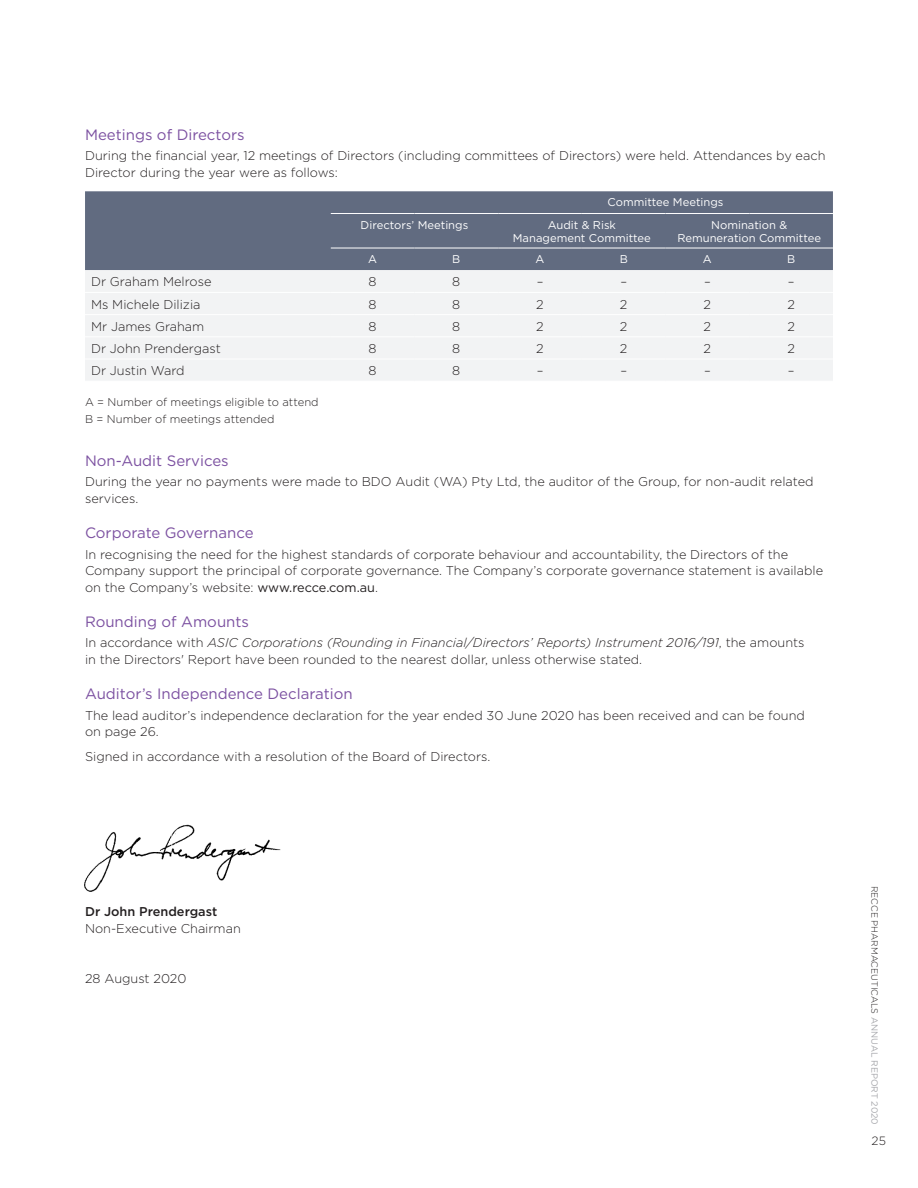
<style>
.page{position:relative;width:918px;height:1188px;background:#fff}
.page>*{position:absolute;margin:0;border:0;box-sizing:border-box;transform-origin:0 0}
.Remuneration_Headi{font:15px "Gotham";color:#7c51a1}
.FIn_Copy{font:300 12.75px/16.5px "Gotham";color:#231f20}
.t1{font:500 12.75px "Gotham";color:#231f20}
.t2{font:300 12px "Gotham";color:#231f20}
.FIn_Copy-2{font:11.25px/13.5px "Gotham";color:#fff;text-align:center}
.FIn_Copy-3{font:300 11.25px "Gotham";color:#231f20}
.t3{font:300 9px "Gotham";color:#231f20}
.s1{font-weight:400}
.s2{font-style:italic}
.s3{font-weight:400;color:#a8a9ad}
</style>
<div class="page">
<div style="left:85px;top:191px;width:748px;height:79px;background:#616b80"></div>
<div style="left:85px;top:270px;width:748px;height:111px;background:#f2f3f4"></div>
<hr style="left:331px;top:292px;width:83px;height:1px;background:#fff">
<hr style="left:414px;top:292px;width:84px;height:1px;background:#fff">
<hr style="left:498px;top:292px;width:84px;height:1px;background:#fff">
<hr style="left:582px;top:292px;width:84px;height:1px;background:#fff">
<hr style="left:666px;top:292px;width:83px;height:1px;background:#fff">
<hr style="left:749px;top:292px;width:84px;height:1px;background:#fff">
<hr style="left:331px;top:314px;width:83px;height:1px;background:#fff">
<hr style="left:414px;top:314px;width:84px;height:1px;background:#fff">
<hr style="left:498px;top:314px;width:84px;height:1px;background:#fff">
<hr style="left:582px;top:314px;width:84px;height:1px;background:#fff">
<hr style="left:666px;top:314px;width:83px;height:1px;background:#fff">
<hr style="left:749px;top:314px;width:84px;height:1px;background:#fff">
<hr style="left:331px;top:336px;width:83px;height:1px;background:#fff">
<hr style="left:414px;top:336px;width:84px;height:1px;background:#fff">
<hr style="left:498px;top:336px;width:84px;height:1px;background:#fff">
<hr style="left:582px;top:336px;width:84px;height:1px;background:#fff">
<hr style="left:666px;top:336px;width:83px;height:1px;background:#fff">
<hr style="left:749px;top:336px;width:84px;height:1px;background:#fff">
<hr style="left:331px;top:359px;width:83px;height:1px;background:#fff">
<hr style="left:414px;top:359px;width:84px;height:1px;background:#fff">
<hr style="left:498px;top:359px;width:84px;height:1px;background:#fff">
<hr style="left:582px;top:359px;width:84px;height:1px;background:#fff">
<hr style="left:666px;top:359px;width:83px;height:1px;background:#fff">
<hr style="left:749px;top:359px;width:84px;height:1px;background:#fff">
<hr style="left:331px;top:213px;width:83px;height:1px;background:#fff">
<hr style="left:414px;top:213px;width:84px;height:1px;background:#fff">
<hr style="left:498px;top:213px;width:84px;height:1px;background:#fff">
<hr style="left:582px;top:213px;width:84px;height:1px;background:#fff">
<hr style="left:666px;top:213px;width:83px;height:1px;background:#fff">
<hr style="left:749px;top:213px;width:84px;height:1px;background:#fff">
<hr style="left:331px;top:248px;width:83px;height:1px;background:#fff">
<hr style="left:414px;top:248px;width:84px;height:1px;background:#fff">
<hr style="left:498px;top:248px;width:84px;height:1px;background:#fff">
<hr style="left:582px;top:248px;width:84px;height:1px;background:#fff">
<hr style="left:666px;top:248px;width:83px;height:1px;background:#fff">
<hr style="left:749px;top:248px;width:84px;height:1px;background:#fff">
<hr style="left:85px;top:292px;width:246px;height:1px;background:#fff">
<hr style="left:85px;top:314px;width:246px;height:1px;background:#fff">
<hr style="left:85px;top:336px;width:246px;height:1px;background:#fff">
<hr style="left:85px;top:359px;width:246px;height:1px;background:#fff">
<img style="left:84px;top:824px;width:197px;height:68px">
<p class="Remuneration_Headi" style="left:85px;top:125px;width:161px">Meetings of Directors</p>
<p class="FIn_Copy" style="left:85px;top:147px;width:742px">During the financial year, 12 meetings of Directors (including committees of Directors) were held. Attendances by each<br>Director during the year were as follows:</p>
<p class="FIn_Copy-2" style="left:608px;top:195px;width:118px">Committee Meetings</p>
<p class="FIn_Copy-2" style="left:361px;top:218px;width:109px">Directors’ Meetings</p>
<p class="FIn_Copy-2" style="left:513px;top:218px;width:140px">Audit &amp; Risk<br>Management Committee</p>
<p class="FIn_Copy-2" style="left:677px;top:218px;width:145px">Nomination &amp;<br>Remuneration Committee</p>
<p class="FIn_Copy-2" style="left:368px;top:252px;width:10px">A</p>
<p class="FIn_Copy-2" style="left:452px;top:252px;width:10px">B</p>
<p class="FIn_Copy-2" style="left:536px;top:252px;width:10px">A</p>
<p class="FIn_Copy-2" style="left:620px;top:252px;width:10px">B</p>
<p class="FIn_Copy-2" style="left:703px;top:252px;width:10px">A</p>
<p class="FIn_Copy-2" style="left:787px;top:252px;width:10px">B</p>
<p class="FIn_Copy" style="left:91px;top:273px;width:122px">Dr Graham Melrose</p>
<p class="FIn_Copy" style="left:369px;top:273px;width:10px">8</p>
<p class="FIn_Copy" style="left:452px;top:273px;width:10px">8</p>
<p class="FIn_Copy" style="left:537px;top:273px;width:8px">–</p>
<p class="FIn_Copy" style="left:620px;top:273px;width:8px">–</p>
<p class="FIn_Copy" style="left:704px;top:273px;width:8px">–</p>
<p class="FIn_Copy" style="left:788px;top:273px;width:8px">–</p>
<p class="FIn_Copy" style="left:91px;top:296px;width:111px">Ms Michele Dilizia</p>
<p class="FIn_Copy" style="left:369px;top:296px;width:10px">8</p>
<p class="FIn_Copy" style="left:452px;top:296px;width:10px">8</p>
<p class="FIn_Copy" style="left:536px;top:296px;width:9px">2</p>
<p class="FIn_Copy" style="left:620px;top:296px;width:9px">2</p>
<p class="FIn_Copy" style="left:704px;top:296px;width:9px">2</p>
<p class="FIn_Copy" style="left:787px;top:296px;width:9px">2</p>
<p class="FIn_Copy" style="left:91px;top:318px;width:115px">Mr James Graham</p>
<p class="FIn_Copy" style="left:369px;top:318px;width:10px">8</p>
<p class="FIn_Copy" style="left:452px;top:318px;width:10px">8</p>
<p class="FIn_Copy" style="left:536px;top:318px;width:9px">2</p>
<p class="FIn_Copy" style="left:620px;top:318px;width:9px">2</p>
<p class="FIn_Copy" style="left:704px;top:318px;width:9px">2</p>
<p class="FIn_Copy" style="left:787px;top:318px;width:9px">2</p>
<p class="FIn_Copy" style="left:91px;top:340px;width:131px">Dr John Prendergast</p>
<p class="FIn_Copy" style="left:369px;top:340px;width:10px">8</p>
<p class="FIn_Copy" style="left:452px;top:340px;width:10px">8</p>
<p class="FIn_Copy" style="left:536px;top:340px;width:9px">2</p>
<p class="FIn_Copy" style="left:620px;top:340px;width:9px">2</p>
<p class="FIn_Copy" style="left:704px;top:340px;width:9px">2</p>
<p class="FIn_Copy" style="left:787px;top:340px;width:9px">2</p>
<p class="FIn_Copy" style="left:91px;top:362px;width:95px">Dr Justin Ward</p>
<p class="FIn_Copy" style="left:369px;top:362px;width:10px">8</p>
<p class="FIn_Copy" style="left:452px;top:362px;width:10px">8</p>
<p class="FIn_Copy" style="left:537px;top:362px;width:8px">–</p>
<p class="FIn_Copy" style="left:620px;top:362px;width:8px">–</p>
<p class="FIn_Copy" style="left:704px;top:362px;width:8px">–</p>
<p class="FIn_Copy" style="left:788px;top:362px;width:8px">–</p>
<p class="FIn_Copy-3" style="left:85px;top:395px;width:235px">A = Number of meetings eligible to attend</p>
<p class="FIn_Copy-3" style="left:85px;top:412px;width:191px">B = Number of meetings attended</p>
<p class="Remuneration_Headi" style="left:85px;top:451px;width:145px">Non-Audit Services</p>
<p class="FIn_Copy" style="left:85px;top:473px;width:730px">During the year no payments were made to BDO Audit (WA) Pty Ltd, the auditor of the Group, for non-audit related services.</p>
<p class="Remuneration_Headi" style="left:85px;top:523px;width:170px">Corporate Governance</p>
<p class="FIn_Copy" style="left:85px;top:546px;width:740px">In recognising the need for the highest standards of corporate behaviour and accountability, the Directors of the<br>Company support the principal of corporate governance. The Company’s corporate governance statement is available on the Company’s website: <span class="s1">www.recce.com.au</span>.</p>
<p class="Remuneration_Headi" style="left:85px;top:612px;width:165px">Rounding of Amounts</p>
<p class="FIn_Copy" style="left:85px;top:634px;width:721px">In accordance with <span class="s2">ASIC Corporations (Rounding in Financial/Directors’ Reports) Instrument 2016/191</span>, the amounts in the Directors' Report have been rounded to the nearest dollar, unless otherwise stated.</p>
<p class="Remuneration_Headi" style="left:85px;top:684px;width:269px">Auditor’s Independence Declaration</p>
<p class="FIn_Copy" style="left:85px;top:707px;width:721px">The lead auditor’s independence declaration for the year ended 30 June 2020 has been received and can be found on page 26.</p>
<p class="FIn_Copy" style="left:85px;top:748px;width:407px">Signed in accordance with a resolution of the Board of Directors.</p>
<p class="t1" style="left:85px;top:903px;width:134px">Dr John Prendergast</p>
<p class="FIn_Copy" style="left:85px;top:920px;width:157px">Non-Executive Chairman</p>
<p class="FIn_Copy" style="left:85px;top:970px;width:103px">28 August 2020</p>
<p class="t3" style="left:881px;top:886px;width:241px;rotate:90deg">RECCE PHARMACEUTICALS <span class="s3">ANNUAL REPORT 2020</span></p>
<p class="t2" style="left:872px;top:1134px;width:16px">25</p>
</div>
